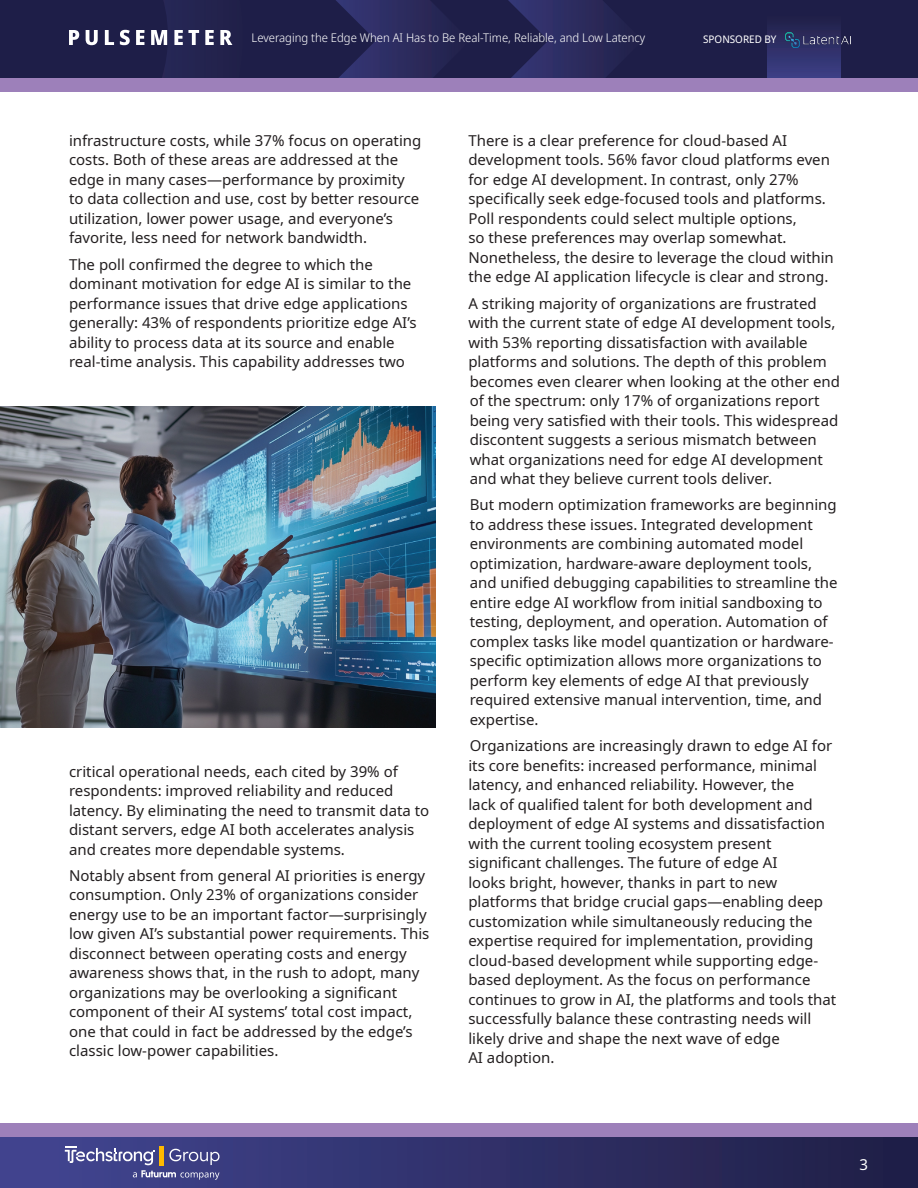
<style>
.page{position:relative;width:918px;height:1188px;background:#fff}
.page>*{position:absolute;margin:0;border:0;box-sizing:border-box;transform-origin:0 0}
.Paragraph_Style_1{font:15px/19.5px "Noto Sans";color:#231f20}
.t1{font:15px "Noto Sans";color:#fff}
.t2{font:12px "Noto Sans Display";color:#fff}
.t3{font:10.5px "Noto Sans Display";color:#fff}
</style>
<div class="page">
<div style="left:0;top:0;width:918px;height:78px;background:#1e1e48"></div>
<svg style="left:336px;top:0;width:107px;height:78px"></svg>
<svg style="left:508px;top:0;width:107px;height:78px"></svg>
<div style="left:768px;top:17px;width:73px;height:61px;background:linear-gradient(to bottom,#212048,#3c3f86)"></div>
<div style="left:0;top:78px;width:918px;height:14px;background:#9d80ba"></div>
<svg style="left:69px;top:0;width:164px;height:78px"></svg>
<div style="left:0;top:1137px;width:918px;height:51px;background:#1e1e48"></div>
<div style="left:0;top:1137px;width:882px;height:51px;background:linear-gradient(to right,#424592,#212048)"></div>
<div style="left:0;top:1123px;width:918px;height:14px;background:#9d80ba"></div>
<img style="left:785px;top:32px;width:66px;height:15px">
<svg style="left:65px;top:1146px;width:155px;height:34px;background:#5e6097"></svg>
<img style="left:0;top:406px;width:436px;height:322px">
<p class="t2" style="left:252px;top:29px;width:395px">Leveraging the Edge When AI Has to Be Real-Time, Reliable, and Low Latency</p>
<p class="t3" style="left:703px;top:32px;width:75px">SPONSORED BY</p>
<p class="Paragraph_Style_1" style="left:69px;top:131px;width:354px">infrastructure costs, while 37% focus on operating costs. Both of these areas are addressed at the edge in many cases—performance by proximity to data collection and use, cost by better resource utilization, lower power usage, and everyone’s favorite, less need for network bandwidth.</p>
<p class="Paragraph_Style_1" style="left:69px;top:255px;width:349px">The poll confirmed the degree to which the dominant motivation for edge AI is similar to the performance issues that drive edge applications generally: 43% of respondents prioritize edge AI’s ability to process data at its source and enable real-time analysis. This capability addresses two</p>
<p class="Paragraph_Style_1" style="left:69px;top:762px;width:362px">critical operational needs, each cited by 39% of respondents: improved reliability and reduced latency. By eliminating the need to transmit data to distant servers, edge AI both accelerates analysis and creates more dependable systems.</p>
<p class="Paragraph_Style_1" style="left:69px;top:866px;width:362px">Notably absent from general AI priorities is energy consumption. Only 23% of organizations consider energy use to be an important factor—surprisingly low given AI’s substantial power requirements. This disconnect between operating costs and energy awareness shows that, in the rush to adopt, many organizations may be overlooking a significant component of their AI systems’ total cost impact, one that could in fact be addressed by the edge’s classic low-power capabilities.</p>
<p class="Paragraph_Style_1" style="left:468px;top:131px;width:367px">There is a clear preference for cloud-based AI development tools. 56% favor cloud platforms even for edge AI development. In contrast, only 27% specifically seek edge-focused tools and platforms.<br>Poll respondents could select multiple options,<br>so these preferences may overlap somewhat.<br>Nonetheless, the desire to leverage the cloud within the edge AI application lifecycle is clear and strong.</p>
<p class="Paragraph_Style_1" style="left:468px;top:294px;width:373px">A striking majority of organizations are frustrated with the current state of edge AI development tools, with 53% reporting dissatisfaction with available platforms and solutions. The depth of this problem becomes even clearer when looking at the other end of the spectrum: only 17% of organizations report being very satisfied with their tools. This widespread discontent suggests a serious mismatch between what organizations need for edge AI development and what they believe current tools deliver.</p>
<p class="Paragraph_Style_1" style="left:470px;top:495px;width:369px">But modern optimization frameworks are beginning to address these issues. Integrated development environments are combining automated model optimization, hardware-aware deployment tools, and unified debugging capabilities to streamline the entire edge AI workflow from initial sandboxing to testing, deployment, and operation. Automation of complex tasks like model quantization or hardware&shy;specific optimization allows more organizations to perform key elements of edge AI that previously required extensive manual intervention, time, and expertise.</p>
<p class="Paragraph_Style_1" style="left:468px;top:736px;width:369px">Organizations are increasingly drawn to edge AI for its core benefits: increased performance, minimal latency, and enhanced reliability. However, the<br>lack of qualified talent for both development and deployment of edge AI systems and dissatisfaction with the current tooling ecosystem present significant challenges. The future of edge AI<br>looks bright, however, thanks in part to new platforms that bridge crucial gaps—enabling deep customization while simultaneously reducing the expertise required for implementation, providing cloud-based development while supporting edge&shy;based deployment. As the focus on performance continues to grow in AI, the platforms and tools that successfully balance these contrasting needs will likely drive and shape the next wave of edge<br>AI adoption.</p>
<p class="t1" style="left:859px;top:1154px;width:10px">3</p>
</div>
